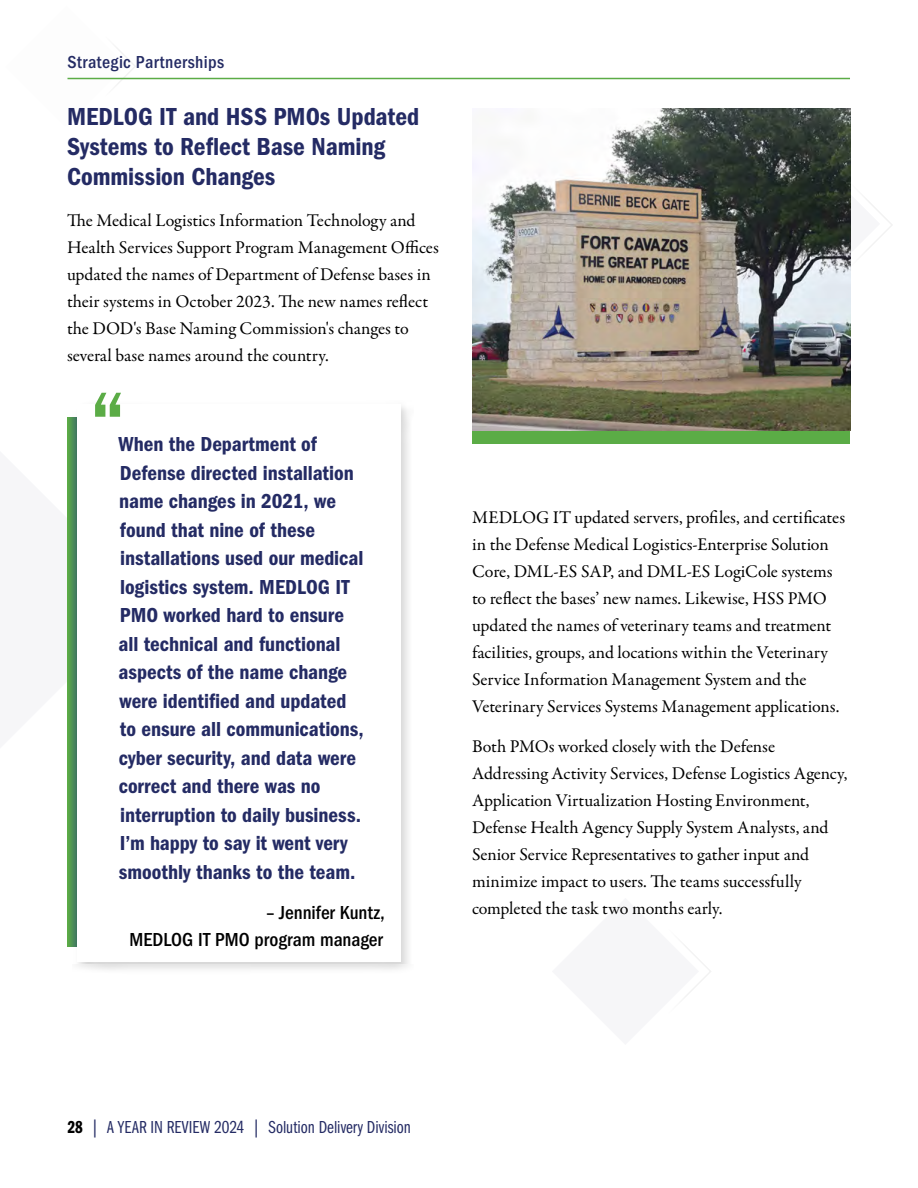
<style>
.page{position:relative;width:918px;height:1188px;background:#fff}
.page>*{position:absolute;margin:0;border:0;box-sizing:border-box;transform-origin:0 0}
.Pull_Quote1{font:500 condensed 97.5px "Franklin Gothic LT Pro";color:#5bac46}
.Article_Headings_for_TOC{font:25.5px/30px "Franklin Gothic LT Pro Cn Dm";color:#242b64}
.Pull_Quote1-2{font:21px/28.5px "Franklin Gothic LT Pro Cn Dm";color:#242b64}
.Ted_Lasso{font:500 condensed 19.5px/27px "Franklin Gothic LT Pro";color:#000;text-align:right}
.Main_Copy_1{font:18px/27px "Garamond Premr Pro";letter-spacing:-.005em;color:#000}
.t1{font:18px "Franklin Gothic LT Pro Bk Cm";color:#242b64}
.t2{font:500 condensed 18px "Franklin Gothic LT Pro";letter-spacing:.02em;color:#242b64}
.s1{font-family:"Franklin Gothic LT Pro Dm Cm";color:#000}
</style>
<div class="page">
<svg style="left:67px;top:451px;width:1px;height:298px"></svg>
<svg style="left:850px;top:141px;width:42px;height:168px"></svg>
<svg style="left:67px;top:47px;width:70px;height:38px"></svg>
<hr style="left:68px;top:78px;width:782px;height:1px;background:#5bac46">
<div style="left:472px;top:430px;width:378px;height:14px;background:#5bac46"></div>
<div style="left:68px;top:418px;width:20px;height:528px;background:#529951"></div>
<div style="left:73px;top:401px;width:341px;height:574px;background:#000;opacity:.16"></div>
<div style="left:77px;top:405px;width:324px;height:557px;background:#fff"></div>
<img style="left:472px;top:108px;width:378px;height:322px">
<p class="t2" style="left:68px;top:51px;width:158px">Strategic Partnerships</p>
<h1 class="Article_Headings_for_TOC" style="left:67px;top:102px;width:354px">MEDLOG IT and HSS PMOs Updated<br>Systems to Reflect Base Naming<br>Commission Changes</h1>
<p class="Main_Copy_1" style="left:67px;top:207px;width:373px">The Medical Logistics Information Technology and Health Services Support Program Management Offices updated the names of Department of Defense bases in their systems in October 2023. The new names reflect the DOD's Base Naming Commission's changes to several base names around the country.</p>
<p class="Pull_Quote1" style="left:90px;top:371px;width:38px">“</p>
<p class="Pull_Quote1-2" style="left:119px;top:430px;width:247px">When the Department of<br>Defense directed installation name changes in 2021, we found that nine of these installations used our medical logistics system. MEDLOG IT<br>PMO worked hard to ensure all technical and functional aspects of the name change were identified and updated to ensure all communications, cyber security, and data were correct and there was no interruption to daily business.<br>I’m happy to say it went very smoothly thanks to the team.</p>
<p class="Ted_Lasso" style="left:130px;top:900px;width:257px">– Jennifer Kuntz,<br>MEDLOG IT PMO program manager</p>
<p class="Main_Copy_1" style="left:472px;top:504px;width:375px">MEDLOG IT updated servers, profiles, and certificates in the Defense Medical Logistics-Enterprise Solution Core, DML-ES SAP, and DML-ES LogiCole systems to reflect the bases’ new names. Likewise, HSS PMO updated the names of veterinary teams and treatment facilities, groups, and locations within the Veterinary Service Information Management System and the Veterinary Services Systems Management applications.</p>
<p class="Main_Copy_1" style="left:472px;top:734px;width:377px">Both PMOs worked closely with the Defense Addressing Activity Services, Defense Logistics Agency, Application Virtualization Hosting Environment, Defense Health Agency Supply System Analysts, and Senior Service Representatives to gather input and minimize impact to users. The teams successfully completed the task two months early.</p>
<p class="t1" style="left:68px;top:1117px;width:345px"><span class="s1">28</span> | A YEAR IN REVIEW 2024 | Solution Delivery Division</p>
</div>
